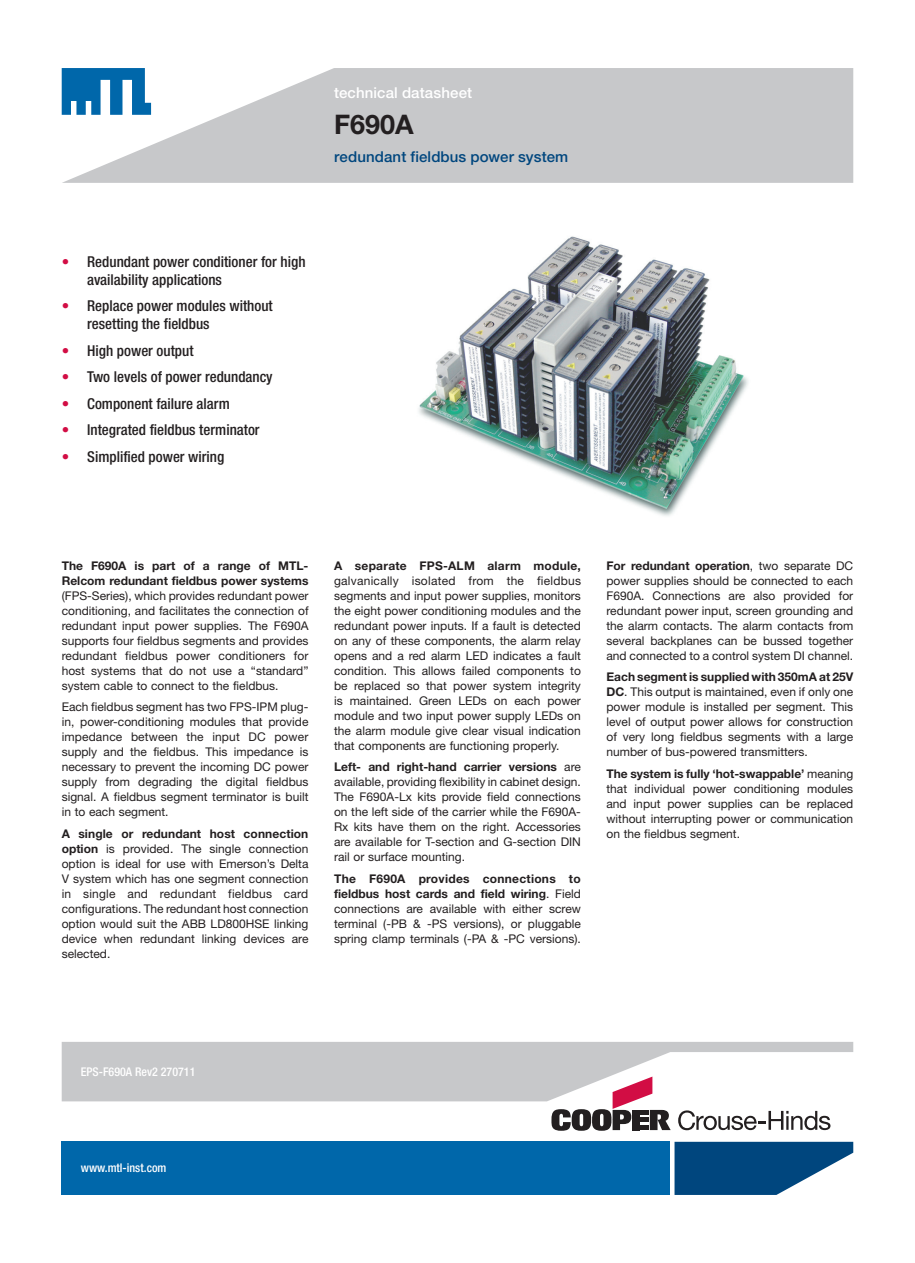
<style>
.page{position:relative;width:915px;height:1263px;background:#fff}
.page>*{position:absolute;margin:0;border:0;box-sizing:border-box;transform-origin:0 0}
.Series_name{font:700 27px "Helvetica Neue LT Pro";color:#231f20}
.Bullet_-_Front_page{font:500 condensed 15px/18px "Helvetica Neue LT Pro";color:#231f20}
.Series_description{font:500 15px "Helvetica Neue LT Pro";letter-spacing:.005em;color:#00467e}
.Body_text_-_black{font:15px "Helvetica Neue LT Pro";letter-spacing:.005em;color:#fff}
.Intro_text{font:12px/15px "Helvetica Neue LT Pro";color:#231f20;text-align:justify}
.Body_text_-_white{font:500 condensed 12px "Helvetica Neue LT Pro";color:#fff}
.s1{color:#d20d44}
.s2{font-weight:700}
</style>
<div class="page">
<svg style="left:62px;top:68px;width:791px;height:115px;background:#cecfd1"></svg>
<svg style="left:62px;top:68px;width:89px;height:47px"></svg>
<svg style="left:674px;top:1142px;width:179px;height:53px"></svg>
<svg style="left:551px;top:1101px;width:119px;height:30px"></svg>
<svg style="left:678px;top:1110px;width:152px;height:20px"></svg>
<div style="left:62px;top:1142px;width:608px;height:53px;background:#0067aa"></div>
<svg style="left:62px;top:1042px;width:791px;height:59px;fill:#c7c8ca"></svg>
<img style="left:419px;top:236px;width:329px;height:280px">
<p class="Body_text_-_black" style="left:334px;top:77px;width:134px">technical datasheet</p>
<p class="Series_name" style="left:334px;top:107px;width:81px">F690A</p>
<p class="Series_description" style="left:334px;top:147px;width:235px">redundant fieldbus power system</p>
<p class="Bullet_-_Front_page" style="left:87px;top:252px;width:220px;text-indent:-26px"><span class="s1">•</span> Redundant power conditioner for high availability applications</p>
<p class="Bullet_-_Front_page" style="left:87px;top:297px;width:187px;text-indent:-26px"><span class="s1">•</span> Replace power modules without resetting the fieldbus</p>
<p class="Bullet_-_Front_page" style="left:62px;top:341px;width:133px"><span class="s1">•</span> High power output</p>
<p class="Bullet_-_Front_page" style="left:62px;top:368px;width:212px"><span class="s1">•</span> Two levels of power redundancy</p>
<p class="Bullet_-_Front_page" style="left:62px;top:394px;width:170px"><span class="s1">•</span> Component failure alarm</p>
<p class="Bullet_-_Front_page" style="left:62px;top:421px;width:199px"><span class="s1">•</span> Integrated fieldbus terminator</p>
<p class="Bullet_-_Front_page" style="left:62px;top:447px;width:164px"><span class="s1">•</span> Simplified power wiring</p>
<p class="Intro_text" style="left:62px;top:558px;width:248px"><span class="s2">The F690A is part of a range of MTL-Relcom redundant fieldbus power systems </span>(FPS-Series), which provides redundant power conditioning, and facilitates the connection of redundant input power supplies. The F690A supports four fieldbus segments and provides redundant fieldbus power conditioners for host systems that do not use a “standard” system cable to connect to the fieldbus.</p>
<p class="Intro_text" style="left:62px;top:699px;width:248px">Each fieldbus segment has two FPS-IPM plug&shy;in, power-conditioning modules that provide impedance between the input DC power supply and the fieldbus. This impedance is necessary to prevent the incoming DC power supply from degrading the digital fieldbus signal. A fieldbus segment terminator is built in to each segment.</p>
<p class="Intro_text" style="left:62px;top:826px;width:248px"><span class="s2">A single or redundant host connection option</span> is provided. The single connection option is ideal for use with Emerson’s Delta V system which has one segment connection in single and redundant fieldbus card configurations. The redundant host connection option would suit the ABB LD800HSE linking device when redundant linking devices are selected.</p>
<p class="Intro_text" style="left:334px;top:558px;width:248px"><span class="s2">A separate FPS-ALM alarm module, </span>galvanically isolated from the fieldbus segments and input power supplies, monitors the eight power conditioning modules and the redundant power inputs. If a fault is detected on any of these components, the alarm relay opens and a red alarm LED indicates a fault condition. This allows failed components to be replaced so that power system integrity is maintained. Green LEDs on each power module and two input power supply LEDs on the alarm module give clear visual indication that components are functioning properly.</p>
<p class="Intro_text" style="left:334px;top:759px;width:248px"><span class="s2">Left- and right-hand carrier versions</span> are available, providing flexibility in cabinet design.<br>The F690A-Lx kits provide field connections on the left side of the carrier while the F690A-Rx kits have them on the right. Accessories are available for T-section and G-section DIN rail or surface mounting.</p>
<p class="Intro_text" style="left:334px;top:871px;width:248px"><span class="s2">The F690A provides connections to fieldbus host cards and field wiring</span>. Field connections are available with either screw terminal (-PB &amp; -PS versions), or pluggable spring clamp terminals (-PA &amp; -PC versions).</p>
<p class="Intro_text" style="left:606px;top:558px;width:248px"><span class="s2">For redundant operation</span>, two separate DC power supplies should be connected to each F690A. Connections are also provided for redundant power input, screen grounding and the alarm contacts. The alarm contacts from several backplanes can be bussed together and connected to a control system DI channel.</p>
<p class="Intro_text" style="left:606px;top:669px;width:248px"><span class="s2">Each segment is supplied with 350mA at 25V DC</span>. This output is maintained, even if only one power module is installed per segment. This level of output power allows for construction of very long fieldbus segments with a large number of bus-powered transmitters.</p>
<p class="Intro_text" style="left:606px;top:766px;width:248px"><span class="s2">The system is fully ‘hot-swappable’</span> meaning that individual power conditioning modules and input power supplies can be replaced without interrupting power or communication on the fieldbus segment.</p>
<p class="Body_text_-_white" style="left:81px;top:1064px;width:116px">EPS-F690A Rev2 270711</p>
<p class="Body_text_-_white" style="left:81px;top:1160px;width:87px">www.mtl-inst.com</p>
</div>
